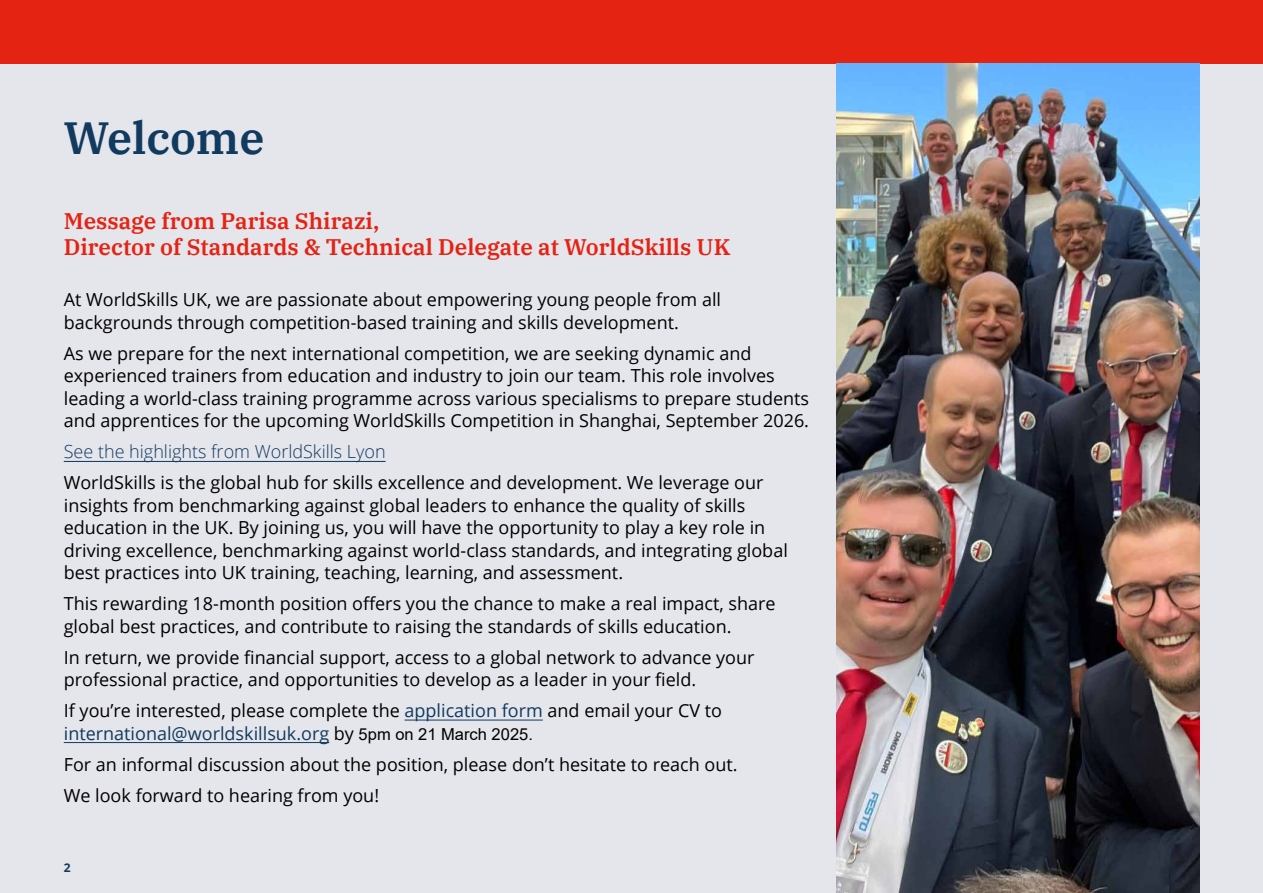
<style>
.page{position:relative;width:1263px;height:893px;background:#fff}
.page>*{position:absolute;margin:0;border:0;box-sizing:border-box;transform-origin:0 0}
.t1{font:600 45px "IBM Plex Serif";color:#103a5e}
.t2{font:600 22.5px/25.5px "IBM Plex Serif";color:#e42313}
.t3{font:18px/22.5px "Open Sans";color:#000}
.t4{font:300 18px "Open Sans";color:#103a5e}
.t5{font:700 12px "Open Sans";color:#103a5e}
.s1{color:#103a5e}
.s2{font-family:"Arial";font-size:16.5px}
</style>
<div class="page">
<div style="left:0;top:64px;width:1263px;height:829px;background:#e5e5ec"></div>
<div style="left:0;top:0;width:1263px;height:64px;background:#e42313"></div>
<hr style="left:64px;top:742px;width:265px;height:1px;background:#103a5e">
<hr style="left:404px;top:720px;width:139px;height:1px;background:#103a5e">
<hr style="left:64px;top:461px;width:322px;height:1px;background:#103a5e">
<img style="left:836px;top:64px;width:363px;height:829px">
<h1 class="t1" style="left:64px;top:103px;width:202px">Welcome</h1>
<p class="t2" style="left:64px;top:207px;width:668px">Message from Parisa Shirazi,<br>Director of Standards &amp; Technical Delegate at WorldSkills UK</p>
<p class="t3" style="left:64px;top:288px;width:659px">At WorldSkills UK, we are passionate about empowering young people from all backgrounds through competition-based training and skills development.</p>
<p class="t3" style="left:64px;top:341px;width:747px">As we prepare for the next international competition, we are seeking dynamic and experienced trainers from education and industry to join our team. This role involves leading a world-class training programme across various specialisms to prepare students and apprentices for the upcoming WorldSkills Competition in Shanghai, September 2026.</p>
<p class="t4" style="left:64px;top:440px;width:323px">See the highlights from WorldSkills Lyon</p>
<p class="t3" style="left:64px;top:471px;width:726px">WorldSkills is the global hub for skills excellence and development. We leverage our insights from benchmarking against global leaders to enhance the quality of skills education in the UK. By joining us, you will have the opportunity to play a key role in driving excellence, benchmarking against world-class standards, and integrating global best practices into UK training, teaching, learning, and assessment.</p>
<p class="t3" style="left:64px;top:592px;width:713px">This rewarding 18-month position offers you the chance to make a real impact, share global best practices, and contribute to raising the standards of skills education.</p>
<p class="t3" style="left:64px;top:645px;width:692px">In return, we provide financial support, access to a global network to advance your professional practice, and opportunities to develop as a leader in your field.</p>
<p class="t3" style="left:64px;top:699px;width:660px">If you’re interested, please complete the <span class="s1">application form</span> and email your CV to <span class="s1">international@worldskillsuk.org</span> by <span class="s2">5pm on 21 March 2025.</span></p>
<p class="t3" style="left:64px;top:748px;width:675px;line-height:31px">For an informal discussion about the position, please don’t hesitate to reach out.<br>We look forward to hearing from you!</p>
<p class="t5" style="left:64px;top:860px;width:8px">2</p>
</div>
